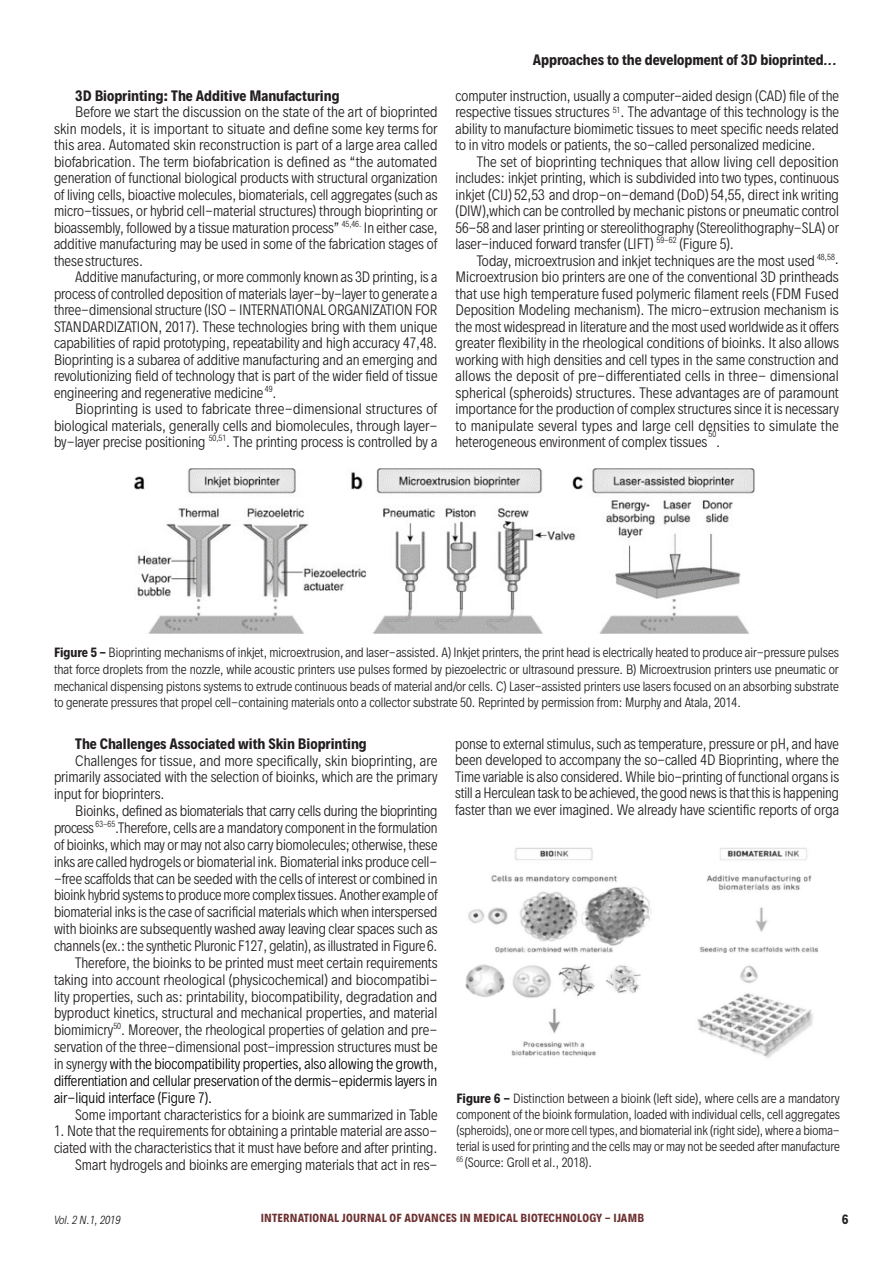
<style>
.page{position:relative;width:893px;height:1263px;background:#fff}
.page>*{position:absolute;margin:0;border:0;box-sizing:border-box;transform-origin:0 0}
.Estilo_de_parágrafo{font:300 13.5px/16.5px "Decalotype";color:#231f20;text-align:justify}
.Estilo_de_parágrafo-2{font:700 13.5px "Decalotype";color:#231f20}
.Estilo_de_parágrafo-3{font:300 12px/16.5px "Decalotype";color:#231f20;text-align:justify}
.t1{font:700 12px "Decalotype";color:#231f20}
.t2{font:700 10.5px "Decalotype";letter-spacing:.02em;color:#6d2f30}
.t3{font:italic 300 10.5px "Decalotype";color:#231f20}
.Estilo_de_parágrafo-4{font:300 7.8px "Decalotype";color:#231f20}
.Estilo_de_parágrafo-5{font:300 7.05px "Decalotype";color:#231f20}
.s1{font-weight:500;font-style:italic}
.s2{font-weight:700}
.s3{color:#212121}
.s4{color:#000}
</style>
<div class="page">
<img style="left:135px;top:468px;width:619px;height:165px">
<img style="left:466px;top:847px;width:352px;height:211px">
<p class="Estilo_de_parágrafo-2" style="left:75px;top:86px;width:266px">3D Bioprinting: The Additive Manufacturing</p>
<p class="Estilo_de_parágrafo" style="left:54px;top:104px;width:385px;text-indent:21px">Before we start the discussion on the state of the art of bioprinted skin models, it is important to situate and define some key terms for this area. Automated skin reconstruction is part of a large area called biofabrication. The term biofabrication is defined as “the automated generation of functional biological products with structural organization of living cells, bioactive molecules, biomaterials, cell aggregates (such as micro-tissues, or hybrid cell-material structures) through bioprinting or bioassembly, followed by a tissue maturation process” <sup>45,46.</sup> In either case, additive manufacturing may be used in some of the fabrication stages of these structures.</p>
<p class="Estilo_de_parágrafo" style="left:54px;top:269px;width:385px;text-indent:21px">Additive manufacturing, or more commonly known as 3D printing, is a process of controlled deposition of materials layer-by-layer to generate a three-dimensional structure (ISO - INTERNATIONAL ORGANIZATION FOR STANDARDIZATION, 2017). These technologies bring with them unique capabilities of rapid prototyping, repeatability and high accuracy 47,48.<br>Bioprinting is a subarea of additive manufacturing and an emerging and revolutionizing field of technology that is part of the wider field of tissue engineering and regenerative medicine <sup>49</sup>.</p>
<p class="Estilo_de_parágrafo" style="left:54px;top:401px;width:385px;text-indent:21px">Bioprinting is used to fabricate three-dimensional structures of biological materials, generally cells and biomolecules, through layer&shy;by-layer precise positioning <sup>50,51</sup>. The printing process is controlled by a</p>
<p class="Estilo_de_parágrafo-2" style="left:533px;top:50px;width:306px">Approaches to the development of 3D bioprinted<span class="s1">...</span></p>
<p class="Estilo_de_parágrafo" style="left:455px;top:87px;width:385px">computer instruction, usually a computer-aided design (CAD) file of the respective tissues structures <sup>51</sup>. The advantage of this technology is the ability to manufacture biomimetic tissues to meet specific needs related to in vitro models or patients, the so-called personalized medicine.</p>
<p class="Estilo_de_parágrafo" style="left:455px;top:153px;width:385px;text-indent:21px">The set of bioprinting techniques that allow living cell deposition includes: inkjet printing, which is subdivided into two types, continuous inkjet (CIJ) 52,53 and drop-on-demand (DoD) 54,55, direct ink writing (DIW),which can be controlled by mechanic pistons or pneumatic control 56-58 and laser printing or stereolithography (Stereolithography-SLA) or laser-induced forward transfer (LIFT) <sup>59-62</sup> (Figure 5).</p>
<p class="Estilo_de_parágrafo" style="left:455px;top:252px;width:385px;text-indent:21px">Today, microextrusion and inkjet techniques are the most used <sup>48,58</sup>.<br>Microextrusion bio printers are one of the conventional 3D printheads that use high temperature fused polymeric filament reels (FDM Fused Deposition Modeling mechanism). The micro-extrusion mechanism is the most widespread in literature and the most used worldwide as it offers greater flexibility in the rheological conditions of bioinks. It also allows working with high densities and cell types in the same construction and allows the deposit of pre-differentiated cells in three- dimensional spherical (spheroids) structures. These advantages are of paramount importance for the production of complex structures since it is necessary to manipulate several types and large cell densities to simulate the heterogeneous environment of complex tissues</p>
<p class="Estilo_de_parágrafo-4" style="left:708px;top:429px;width:9px">50</p>
<p class="Estilo_de_parágrafo" style="left:716px;top:434px;width:5px">.</p>
<p class="Estilo_de_parágrafo-3" style="left:54px;top:645px;width:786px"><span class="s2">Figure 5 -</span> Bioprinting mechanisms of inkjet, microextrusion, and laser-assisted. A) Inkjet printers, the print head is electrically heated to produce air-pressure pulses that force droplets from the nozzle, while acoustic printers use pulses formed by piezoelectric or ultrasound pressure. B) Microextrusion printers use pneumatic or mechanical dispensing pistons systems to extrude continuous beads of material and/or cells. C) Laser-assisted printers use lasers focused on an absorbing substrate to generate pressures that propel cell-containing materials onto a collector substrate 50. Reprinted by permission from: Murphy and Atala, 2014.</p>
<p class="Estilo_de_parágrafo-2" style="left:75px;top:734px;width:293px">The Challenges Associated with Skin Bioprinting</p>
<p class="Estilo_de_parágrafo" style="left:54px;top:752px;width:385px;text-indent:21px">Challenges for tissue, and more specifically, skin bioprinting, are primarily associated with the <span class="s3">selection of bioinks, which are the primary input for bioprinters.</span></p>
<p class="Estilo_de_parágrafo" style="left:54px;top:802px;width:385px;text-indent:21px">Bioinks, defined as biomaterials that carry cells during the bioprinting process <sup>63-65</sup>.Therefore, cells are a mandatory component in the formulation of bioinks, which may or may not also carry biomolecules; otherwise, these inks are called hydrogels or biomaterial ink. Biomaterial inks produce cell--free scaffolds that can be seeded with the cells of interest or combined in bioink hybrid systems to produce more complex tissues. Another example of biomaterial inks is the case of sacrificial materials which when interspersed with bioinks are subsequently washed away leaving clear spaces such as channels (ex.: the synthetic Pluronic F127, gelatin), as illustrated in Figure 6.</p>
<p class="Estilo_de_parágrafo" style="left:54px;top:954px;width:385px;text-indent:21px">Therefore, the bioinks to be printed must meet certain requirements taking into account rheological (physicochemical) and biocompatibi&shy;lity properties, such as: printability, biocompatibility, degradation and byproduct kinetics, structural and mechanical properties, and material biomimicry<sup>50</sup>. Moreover, the rheological properties of gelation and pre&shy;servation of the three-dimensional post-impression structures must be in synergy <span class="s4">with the biocompatibility properties, also allowing the growth, differentiation and cellular preservation of the dermis-epidermis layers in air-liquid interface (Figure 7).</span></p>
<p class="Estilo_de_parágrafo" style="left:75px;top:1106px;width:364px">Some important characteristics for a bioink are summarized in Table</p>
<p class="Estilo_de_parágrafo" style="left:54px;top:1123px;width:385px">1. Note that the requirements for obtaining a printable material are asso&shy;ciated with the characteristics that it must have before and after printing.</p>
<p class="Estilo_de_parágrafo" style="left:75px;top:1157px;width:364px">Smart hydrogels and bioinks are emerging materials that act in res-</p>
<p class="Estilo_de_parágrafo" style="left:455px;top:735px;width:385px">ponse to external stimulus, such as temperature, pressure or pH, and have been developed to accompany the so-called 4D Bioprinting, where the Time variable is also considered. While bio-printing of functional organs is still a Herculean task to be achieved, the good news is that this is happening faster than we ever imagined. We already have scientific reports of orga</p>
<p class="Estilo_de_parágrafo-3" style="left:456px;top:1090px;width:385px;line-height:16px"><span class="s2">Figure 6 -</span> Distinction between a bioink (left side), where cells are a mandatory component of the bioink formulation, loaded with individual cells, cell aggregates (spheroids), one or more cell types, and biomaterial ink (right side), where a bioma&shy;terial is used for printing and the cells may or may not be seeded after manufacture</p>
<p class="Estilo_de_parágrafo-5" style="left:456px;top:1154px;width:8px">65</p>
<p class="Estilo_de_parágrafo-3" style="left:465px;top:1154px;width:129px">(Source: Groll et al., 2018).</p>
<p class="t3" style="left:54px;top:1213px;width:68px">Vol. 2 N.1, 2019</p>
<p class="t2" style="left:261px;top:1211px;width:385px">INTERNATIONAL JOURNAL OF ADVANCES IN MEDICAL BIOTECHNOLOGY - IJAMB</p>
<p class="t1" style="left:842px;top:1211px;width:8px">6</p>
</div>
